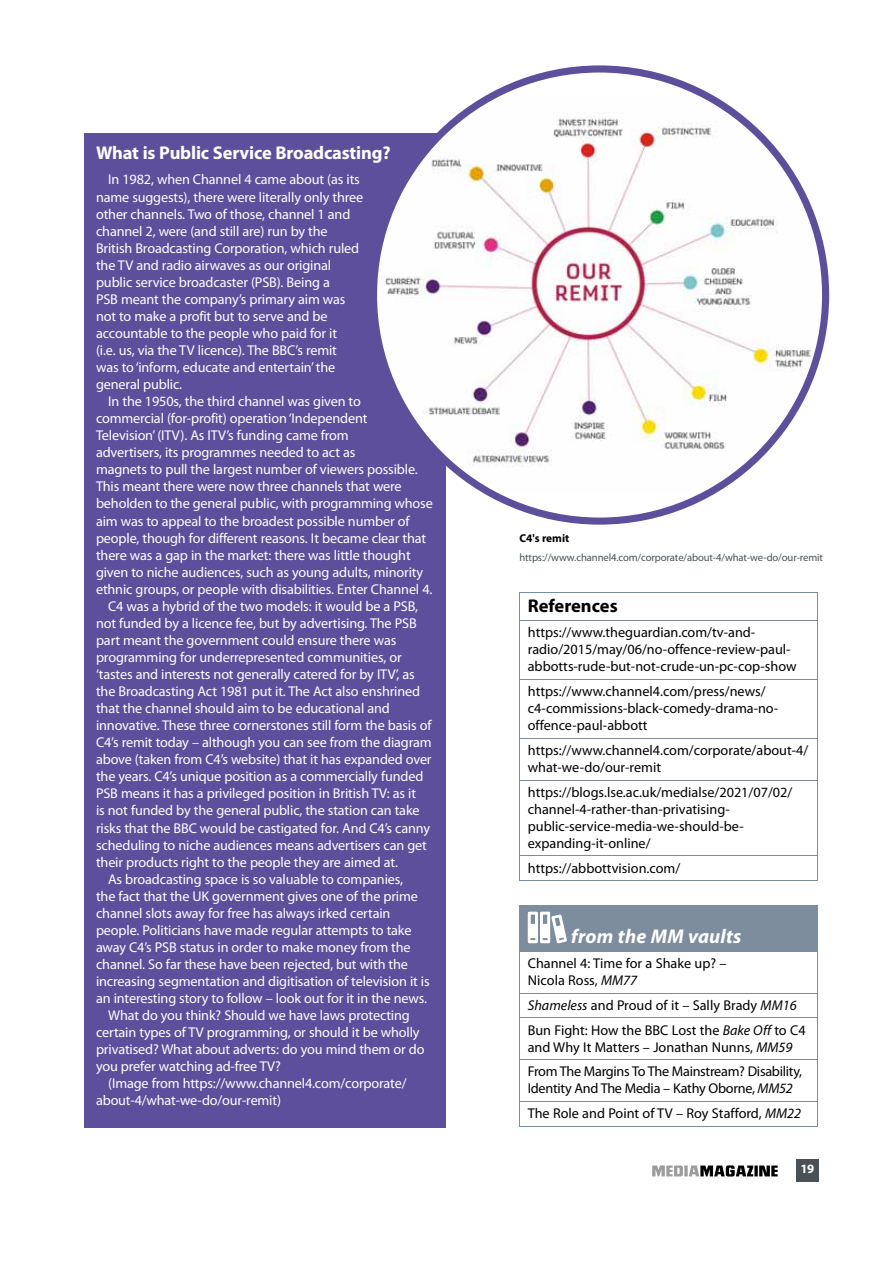
<style>
.page{position:relative;width:893px;height:1263px;background:#fff}
.page>*{position:absolute;margin:0;border:0;box-sizing:border-box;transform-origin:0 0}
.t1{font:italic 700 19.95px "Myriad Pro";letter-spacing:.01em;color:#fff}
.t2{font:700 18.45px "Myriad Pro";letter-spacing:-.01em;color:#fff}
.t3{font:700 18.45px "Myriad Pro";color:#000}
.t4{font:14.25px/17.1px "Myriad Pro";letter-spacing:-.01em;color:#fff}
.t5{font:14.25px/17.1px "Myriad Pro";color:#000}
.t6{font:14.25px/24.8px "Myriad Pro";letter-spacing:-.02em;color:#000}
.t7{font:700 12.75px "Myriad Pro";color:#fff}
.t8{font:700 11.4px "Myriad Pro";color:#000}
.t9{font:10.65px "Myriad Pro";letter-spacing:-.01em;color:#485156}
.s1{font-style:italic}
</style>
<div class="page">
<div style="left:84px;top:133px;width:361px;height:995px;background:#5e4f9c"></div>
<div style="left:520px;top:905px;width:298px;height:46px;background:#7d8d9e"></div>
<hr style="left:519px;top:951px;width:299px;height:1px;background:#7d8d9e">
<hr style="left:519px;top:993px;width:299px;height:1px;background:#7d8d9e">
<hr style="left:519px;top:1017px;width:299px;height:1px;background:#7d8d9e">
<hr style="left:519px;top:1059px;width:299px;height:1px;background:#7d8d9e">
<hr style="left:519px;top:1101px;width:299px;height:1px;background:#7d8d9e">
<hr style="left:519px;top:1126px;width:299px;height:1px;background:#7d8d9e">
<hr style="left:519px;top:905px;width:299px;height:1px;background:#7d8d9e">
<hr style="left:519px;top:906px;width:1px;height:45px;background:#7d8d9e">
<hr style="left:818px;top:906px;width:1px;height:45px;background:#7d8d9e">
<hr style="left:519px;top:952px;width:1px;height:41px;background:#7d8d9e">
<hr style="left:818px;top:952px;width:1px;height:41px;background:#7d8d9e">
<svg style="left:519px;top:994px;width:1px;height:23px"></svg>
<hr style="left:519px;top:1018px;width:1px;height:41px;background:#7d8d9e">
<hr style="left:818px;top:1018px;width:1px;height:41px;background:#7d8d9e">
<hr style="left:519px;top:1060px;width:1px;height:41px;background:#7d8d9e">
<hr style="left:818px;top:1060px;width:1px;height:41px;background:#7d8d9e">
<svg style="left:519px;top:1102px;width:1px;height:24px"></svg>
<svg style="left:528px;top:912px;width:39px;height:31px"></svg>
<hr style="left:519px;top:592px;width:299px;height:1px;background:#7d8d9e">
<svg style="left:519px;top:593px;width:1px;height:27px"></svg>
<hr style="left:519px;top:620px;width:299px;height:1px;background:#7d8d9e">
<hr style="left:519px;top:621px;width:1px;height:58px;background:#7d8d9e">
<hr style="left:818px;top:621px;width:1px;height:58px;background:#7d8d9e">
<hr style="left:519px;top:679px;width:299px;height:1px;background:#7d8d9e">
<hr style="left:519px;top:680px;width:1px;height:58px;background:#7d8d9e">
<hr style="left:818px;top:680px;width:1px;height:58px;background:#7d8d9e">
<hr style="left:519px;top:738px;width:299px;height:1px;background:#7d8d9e">
<hr style="left:519px;top:738px;width:1px;height:42px;background:#7d8d9e">
<hr style="left:818px;top:738px;width:1px;height:42px;background:#7d8d9e">
<hr style="left:519px;top:780px;width:299px;height:1px;background:#7d8d9e">
<hr style="left:519px;top:780px;width:1px;height:75px;background:#7d8d9e">
<hr style="left:818px;top:780px;width:1px;height:75px;background:#7d8d9e">
<hr style="left:519px;top:855px;width:299px;height:1px;background:#7d8d9e">
<svg style="left:519px;top:856px;width:1px;height:24px"></svg>
<hr style="left:519px;top:880px;width:299px;height:1px;background:#7d8d9e">
<svg style="left:377px;top:65px;width:452px;height:460px"></svg>
<div style="left:796px;top:1159px;width:22px;height:22px;background:#485156"></div>
<svg style="left:652px;top:1165px;width:126px;height:11px"></svg>
<p class="t2" style="left:96px;top:146px;width:296px">What is Public Service Broadcasting?</p>
<p class="t4" style="left:96px;top:173px;width:269px;text-indent:12px">In 1982, when Channel 4 came about (as its name suggests), there were literally only three other channels. Two of those, channel 1 and channel 2, were (and still are) run by the British Broadcasting Corporation, which ruled the TV and radio airwaves as our original public service broadcaster (PSB). Being a<br>PSB meant the company’s primary aim was not to make a profit but to serve and be accountable to the people who paid for it<br>(i.e. us, via the TV licence). The BBC’s remit<br>was to ‘inform, educate and entertain’ the general public.</p>
<p class="t4" style="left:108px;top:394px;width:254px">In the 1950s, the third channel was given to</p>
<p class="t4" style="left:96px;top:411px;width:273px">commercial (for-profit) operation ‘Independent</p>
<p class="t4" style="left:96px;top:428px;width:254px">Television’ (ITV). As ITV’s funding came from</p>
<p class="t4" style="left:96px;top:445px;width:261px">advertisers, its programmes needed to act as</p>
<p class="t4" style="left:96px;top:462px;width:323px">magnets to pull the largest number of viewers possible.</p>
<p class="t4" style="left:96px;top:480px;width:307px">This meant there were now three channels that were</p>
<p class="t4" style="left:96px;top:497px;width:338px">beholden to the general public, with programming whose</p>
<p class="t4" style="left:96px;top:514px;width:315px">aim was to appeal to the broadest possible number of</p>
<p class="t4" style="left:96px;top:531px;width:332px">people, though for different reasons. It became clear that</p>
<p class="t4" style="left:96px;top:548px;width:316px">there was a gap in the market: there was little thought</p>
<p class="t4" style="left:96px;top:565px;width:329px">given to niche audiences, such as young adults, minority</p>
<p class="t4" style="left:96px;top:582px;width:338px">ethnic groups, or people with disabilities. Enter Channel 4.</p>
<p class="t4" style="left:108px;top:599px;width:311px">C4 was a hybrid of the two models: it would be a PSB,</p>
<p class="t4" style="left:96px;top:616px;width:322px">not funded by a licence fee, but by advertising. The PSB</p>
<p class="t4" style="left:96px;top:633px;width:302px">part meant the government could ensure there was</p>
<p class="t4" style="left:96px;top:650px;width:307px">programming for underrepresented communities, or</p>
<p class="t4" style="left:96px;top:667px;width:320px">‘tastes and interests not generally catered for by ITV’, as</p>
<p class="t4" style="left:96px;top:684px;width:326px">the Broadcasting Act 1981 put it. The Act also enshrined</p>
<p class="t4" style="left:96px;top:701px;width:295px">that the channel should aim to be educational and</p>
<p class="t4" style="left:96px;top:718px;width:337px">innovative. These three cornerstones still form the basis of</p>
<p class="t4" style="left:96px;top:735px;width:337px">C4’s remit today – although you can see from the diagram</p>
<p class="t4" style="left:96px;top:752px;width:337px">above (taken from C4’s website) that it has expanded over</p>
<p class="t4" style="left:96px;top:769px;width:329px">the years. C4’s unique position as a commercially funded</p>
<p class="t4" style="left:96px;top:786px;width:321px">PSB means it has a privileged position in British TV: as it</p>
<p class="t4" style="left:96px;top:803px;width:325px">is not funded by the general public, the station can take</p>
<p class="t4" style="left:96px;top:821px;width:336px">risks that the BBC would be castigated for. And C4’s canny</p>
<p class="t4" style="left:96px;top:838px;width:332px">scheduling to niche audiences means advertisers can get</p>
<p class="t4" style="left:96px;top:855px;width:303px">their products right to the people they are aimed at.</p>
<p class="t4" style="left:108px;top:872px;width:297px">As broadcasting space is so valuable to companies,</p>
<p class="t4" style="left:96px;top:889px;width:323px">the fact that the UK government gives one of the prime</p>
<p class="t4" style="left:96px;top:906px;width:296px">channel slots away for free has always irked certain</p>
<p class="t4" style="left:96px;top:923px;width:317px">people. Politicians have made regular attempts to take</p>
<p class="t4" style="left:96px;top:940px;width:316px">away C4’s PSB status in order to make money from the</p>
<p class="t4" style="left:96px;top:957px;width:313px">channel. So far these have been rejected, but with the</p>
<p class="t4" style="left:96px;top:974px;width:335px">increasing segmentation and digitisation of television it is</p>
<p class="t4" style="left:96px;top:991px;width:332px">an interesting story to follow – look out for it in the news.</p>
<p class="t4" style="left:108px;top:1008px;width:303px">What do you think? Should we have laws protecting</p>
<p class="t4" style="left:96px;top:1025px;width:325px">certain types of TV programming, or should it be wholly</p>
<p class="t4" style="left:96px;top:1042px;width:330px">privatised? What about adverts: do you mind them or do</p>
<p class="t4" style="left:96px;top:1059px;width:186px">you prefer watching ad-free TV?</p>
<p class="t4" style="left:108px;top:1076px;width:300px">(Image from https://www.channel4.com/corporate/</p>
<p class="t4" style="left:96px;top:1093px;width:187px">about-4/what-we-do/our-remit)</p>
<p class="t8" style="left:519px;top:533px;width:51px">C4's remit</p>
<p class="t9" style="left:519px;top:554px;width:305px">https://www.channel4.com/corporate/about-4/what-we-do/our-remit</p>
<p class="t3" style="left:528px;top:599px;width:91px">References</p>
<p class="t5" style="left:528px;top:625px;width:270px">https://www.theguardian.com/tv-and&shy;radio/2015/may/06/no-offence-review-paul&shy;abbotts-rude-but-not-crude-un-pc-cop-show</p>
<p class="t5" style="left:528px;top:684px;width:252px">https://www.channel4.com/press/news/ c4-commissions-black-comedy-drama-no&shy;offence-paul-abbott</p>
<p class="t5" style="left:528px;top:743px;width:282px">https://www.channel4.com/corporate/about-4/ what-we-do/our-remit</p>
<p class="t5" style="left:528px;top:785px;width:266px">https://blogs.lse.ac.uk/medialse/2021/07/02/ channel-4-rather-than-privatising&shy;public-service-media-we-should-be&shy;expanding-it-online/</p>
<p class="t5" style="left:528px;top:861px;width:154px">https://abbottvision.com/</p>
<h1 class="t1" style="left:571px;top:929px;width:172px">from the MM vaults</h1>
<p class="t5" style="left:528px;top:956px;width:200px">Channel 4: Time for a Shake up? –<br>Nicola Ross, <span class="s1">MM77</span></p>
<p class="t5" style="left:528px;top:994px;width:279px;line-height:24.8px"><span class="s1">Shameless</span> and Proud of it – Sally Brady <span class="s1">MM16<br></span>Bun Fight: How the BBC Lost the <span class="s1">Bake Off</span> to C4</p>
<p class="t6" style="left:528px;top:1036px;width:276px">and Why It Matters – Jonathan Nunns, <span class="s1">MM59<br></span>From The Margins To The Mainstream? Disability,</p>
<p class="t5" style="left:528px;top:1078px;width:275px;line-height:24.8px">Identity And The Media – Kathy Oborne, <span class="s1">MM52<br></span>The Role and Point of TV – Roy Stafford, <span class="s1">MM22</span></p>
<p class="t7" style="left:800px;top:1164px;width:15px">19</p>
</div>
